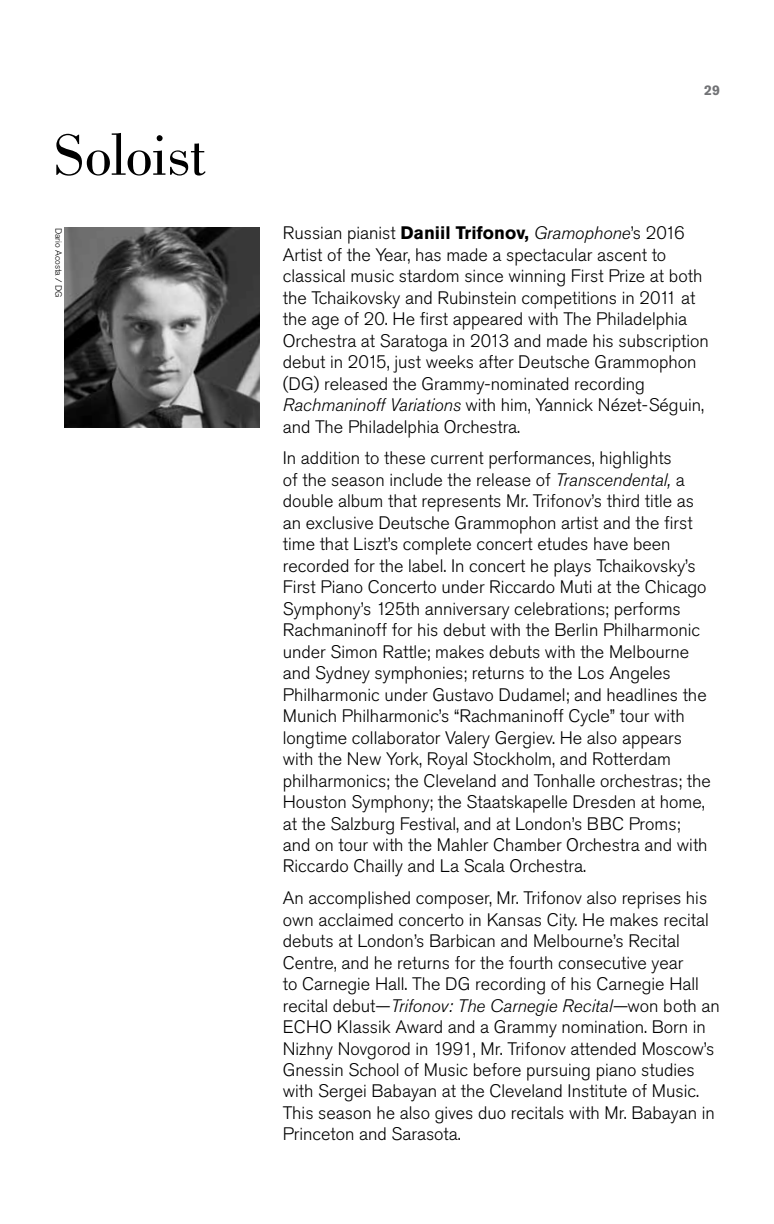
<style>
.page{position:relative;width:774px;height:1224px;background:#fff}
.page>*{position:absolute;margin:0;border:0;box-sizing:border-box;transform-origin:0 0}
.t1{font:60px "Bodoni";letter-spacing:-.015em;color:#000}
.t2{font:300 18px/21.4px "Akzidenz Grotesk Pro";color:#000}
.t3{font:700 14px "Akzidenz Grotesk Pro";color:#717275}
.t4{font:300 9px "Akzidenz Grotesk Pro";color:#000}
.s1{font-weight:700}
.s2{font-style:italic}
</style>
<div class="page">
<img style="left:64px;top:228px;width:196px;height:200px">
<h1 class="t1" style="left:54px;top:122px;width:154px">Soloist</h1>
<p class="t4" style="left:64px;top:228px;width:72px;rotate:90deg">Dario Acosta / DG</p>
<p class="t3" style="left:704px;top:81px;width:17px">29</p>
<p class="t2" style="left:283px;top:222px;width:428px">Russian pianist <span class="s1">Daniil Trifonov,</span> <span class="s2">Gramophone</span>’s 2016<br>Artist of the Year, has made a spectacular ascent to classical music stardom since winning First Prize at both the Tchaikovsky and Rubinstein competitions in 2011 at the age of 20. He first appeared with The Philadelphia Orchestra at Saratoga in 2013 and made his subscription debut in 2015, just weeks after Deutsche Grammophon (DG) released the Grammy-nominated recording <span class="s2">Rachmaninoff Variations</span> with him, Yannick Nézet-Séguin, and The Philadelphia Orchestra.</p>
<p class="t2" style="left:283px;top:447px;width:430px">In addition to these current performances, highlights<br>of the season include the release of <span class="s2">Transcendental,</span> a double album that represents Mr. Trifonov’s third title as an exclusive Deutsche Grammophon artist and the first time that Liszt’s complete concert etudes have been recorded for the label. In concert he plays Tchaikovsky’s First Piano Concerto under Riccardo Muti at the Chicago Symphony’s 125th anniversary celebrations; performs Rachmaninoff for his debut with the Berlin Philharmonic under Simon Rattle; makes debuts with the Melbourne and Sydney symphonies; returns to the Los Angeles Philharmonic under Gustavo Dudamel; and headlines the Munich Philharmonic’s “Rachmaninoff Cycle” tour with longtime collaborator Valery Gergiev. He also appears with the New York, Royal Stockholm, and Rotterdam philharmonics; the Cleveland and Tonhalle orchestras; the Houston Symphony; the Staatskapelle Dresden at home, at the Salzburg Festival, and at London’s BBC Proms; and on tour with the Mahler Chamber Orchestra and with Riccardo Chailly and La Scala Orchestra.</p>
<p class="t2" style="left:283px;top:887px;width:439px">An accomplished composer, Mr. Trifonov also reprises his own acclaimed concerto in Kansas City. He makes recital debuts at London’s Barbican and Melbourne’s Recital Centre, and he returns for the fourth consecutive year<br>to Carnegie Hall. The DG recording of his Carnegie Hall recital debut—<span class="s2">Trifonov: The Carnegie Recital—</span>won both an ECHO Klassik Award and a Grammy nomination. Born in Nizhny Novgorod in 1991, Mr. Trifonov attended Moscow’s Gnessin School of Music before pursuing piano studies with Sergei Babayan at the Cleveland Institute of Music.<br>This season he also gives duo recitals with Mr. Babayan in Princeton and Sarasota.</p>
</div>
